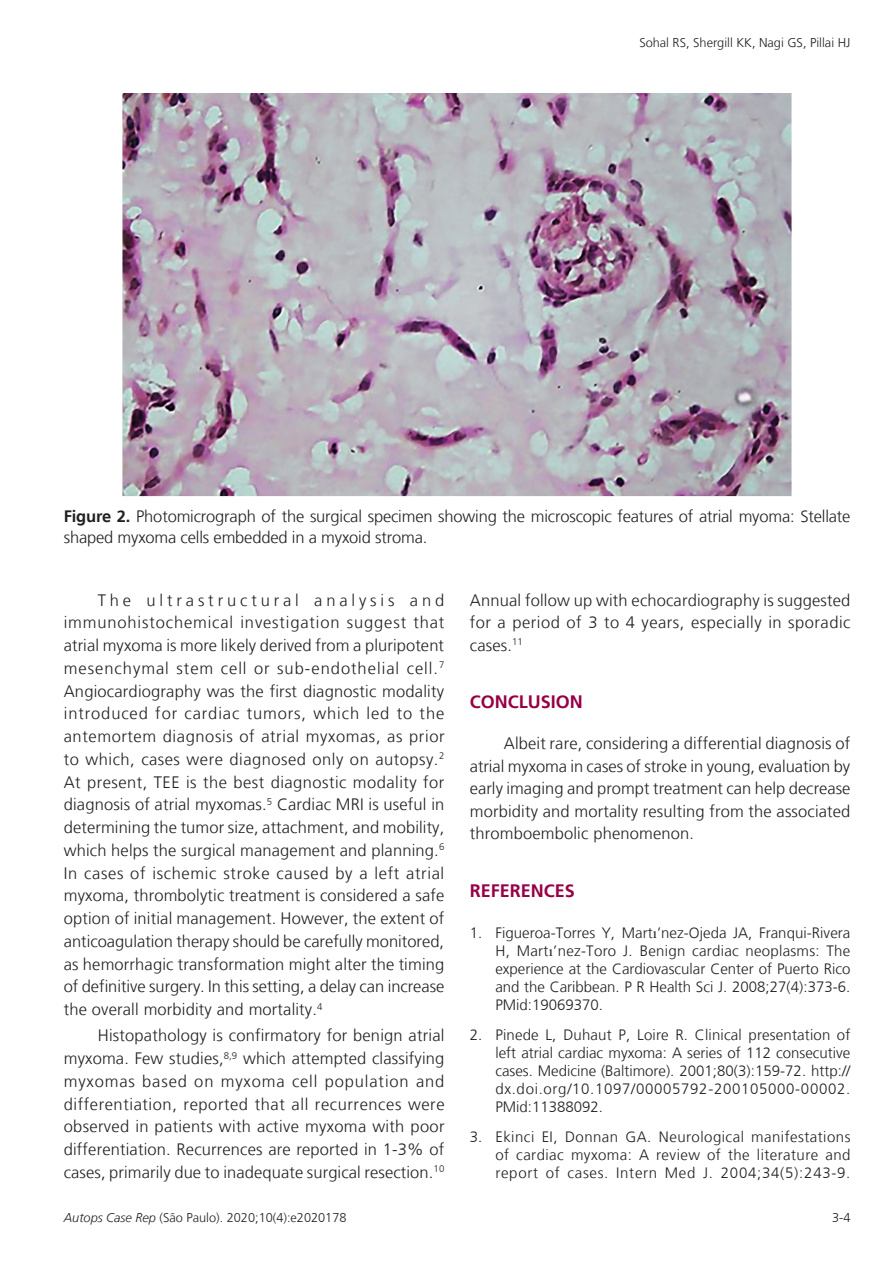
<style>
.page{position:relative;width:893px;height:1263px;background:#fff}
.page>*{position:absolute;margin:0;border:0;box-sizing:border-box;transform-origin:0 0}
.Heading1{font:700 18px "Frutiger LT";color:#970044}
.ReferenceHead{font:700 18px "Frutiger LT";color:#970044}
.Paragraph{font:300 16.5px/22.8px "Frutiger LT";letter-spacing:.01em;color:#231f20;text-align:justify}
.FigureCaption{font:300 16.5px/21px "Frutiger LT";letter-spacing:-.01em;color:#231f20}
.Reference{font:300 15px/18px "Frutiger LT";letter-spacing:.03em;color:#231f20;text-align:justify}
.t1{font:300 12.75px "Frutiger LT";color:#231f20}
.s1{font-weight:700}
.s2{font-family:"Times New Roman";font-weight:400}
.s3{font-style:italic}
</style>
<div class="page">
<img style="left:123px;top:94px;width:668px;height:402px">
<p class="t1" style="left:639px;top:35px;width:213px">Sohal RS, Shergill KK, Nagi GS, Pillai HJ</p>
<p class="FigureCaption" style="left:64px;top:506px;width:788px"><span class="s1">Figure 2.</span> Photomicrograph of the surgical specimen showing the microscopic features of atrial myoma: Stellate shaped myxoma cells embedded in a myxoid stroma.</p>
<p class="Paragraph" style="left:64px;top:589px;width:382px;text-indent:34px">The ultrastructural analysis and immunohistochemical investigation suggest that atrial myxoma is more likely derived from a pluripotent mesenchymal stem cell or sub-endothelial cell.<sup>7<br></sup>Angiocardiography was the first diagnostic modality introduced for cardiac tumors, which led to the antemortem diagnosis of atrial myxomas, as prior to which, cases were diagnosed only on autopsy.<sup>2<br></sup>At present, TEE is the best diagnostic modality for diagnosis of atrial myxomas.<sup>5</sup> Cardiac MRI is useful in determining the tumor size, attachment, and mobility, which helps the surgical management and planning.<sup>6<br></sup>In cases of ischemic stroke caused by a left atrial myxoma, thrombolytic treatment is considered a safe option of initial management. However, the extent of anticoagulation therapy should be carefully monitored, as hemorrhagic transformation might alter the timing of definitive surgery. In this setting, a delay can increase the overall morbidity and mortality.<sup>4</sup></p>
<p class="Paragraph" style="left:64px;top:1024px;width:382px;text-indent:34px">Histopathology is confirmatory for benign atrial myxoma. Few studies,<sup>8,9</sup> which attempted classifying myxomas based on myxoma cell population and differentiation, reported that all recurrences were observed in patients with active myxoma with poor differentiation. Recurrences are reported in 1-3% of cases, primarily due to inadequate surgical resection.<sup>10</sup></p>
<p class="Paragraph" style="left:470px;top:589px;width:382px">Annual follow up with echocardiography is suggested for a period of 3 to 4 years, especially in sporadic cases.<sup>11</sup></p>
<p class="Heading1" style="left:470px;top:691px;width:115px">CONCLUSION</p>
<p class="Paragraph" style="left:470px;top:732px;width:382px;text-indent:34px">Albeit rare, considering a differential diagnosis of atrial myxoma in cases of stroke in young, evaluation by early imaging and prompt treatment can help decrease morbidity and mortality resulting from the associated thromboembolic phenomenon.</p>
<p class="ReferenceHead" style="left:470px;top:880px;width:107px">REFERENCES</p>
<p class="Reference" style="left:495px;top:924px;width:357px;text-indent:-26px">1. Figueroa-Torres Y, Mart<span class="s2">ı</span>’nez-Ojeda JA, Franqui-Rivera H, Mart<span class="s2">ı</span>’nez-Toro J. Benign cardiac neoplasms: The experience at the Cardiovascular Center of Puerto Rico and the Caribbean. P R Health Sci J. 2008;27(4):373-6.<br>PMid:19069370.</p>
<p class="Reference" style="left:495px;top:1026px;width:357px;text-indent:-26px">2. Pinede L, Duhaut P, Loire R. Clinical presentation of left atrial cardiac myxoma: A series of 112 consecutive cases. Medicine (Baltimore). 2001;80(3):159-72. http:// dx.doi.org/10.1097/00005792-200105000-00002.<br>PMid:11388092.</p>
<p class="Reference" style="left:495px;top:1128px;width:357px;text-indent:-26px">3. Ekinci EI, Donnan GA. Neurological manifestations of cardiac myxoma: A review of the literature and report of cases. Intern Med J. 2004;34(5):243-9.</p>
<p class="t1" style="left:64px;top:1210px;width:284px"><span class="s3">Autops Case Rep</span> (São Paulo). 2020;10(4):e2020178</p>
<p class="t1" style="left:832px;top:1210px;width:20px">3-4</p>
</div>
